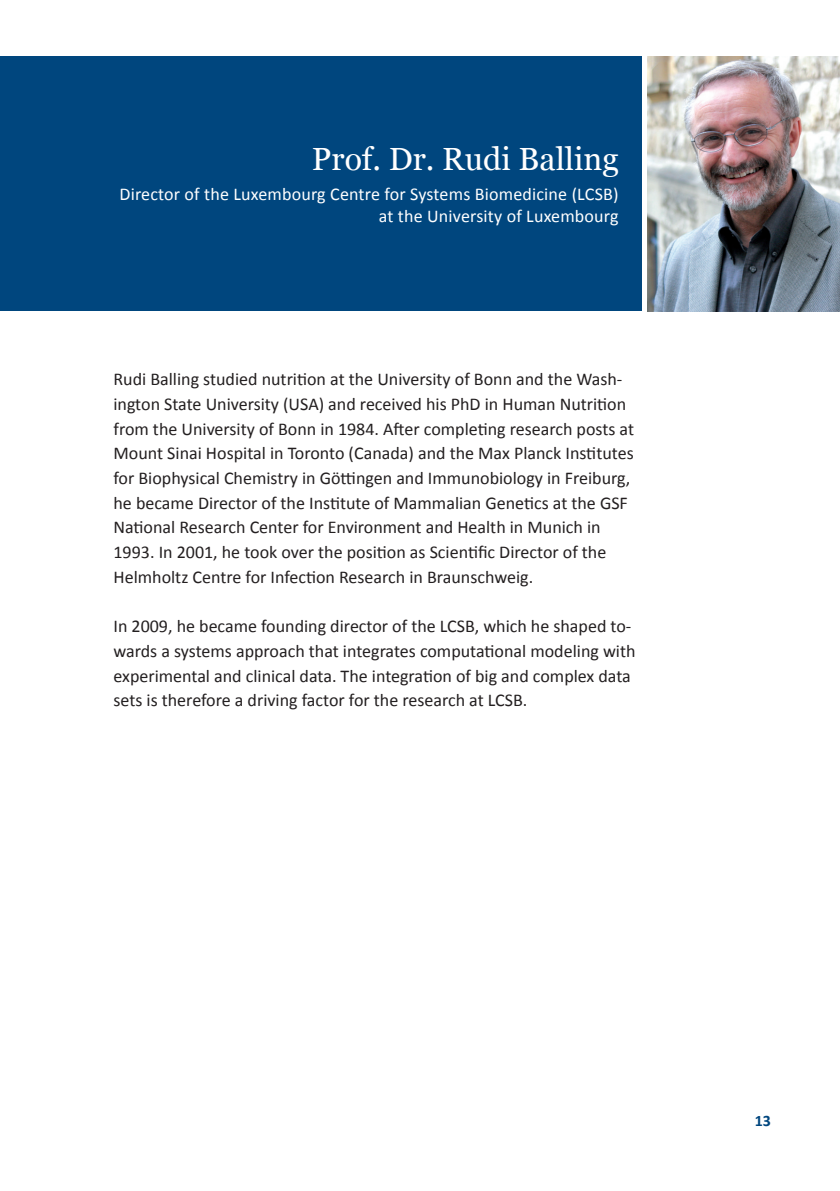
<style>
.page{position:relative;width:840px;height:1191px;background:#fff}
.page>*{position:absolute;margin:0;border:0;box-sizing:border-box;transform-origin:0 0}
.t1{font:32px "Georgia";color:#fff}
.t2{font:18px/24.6px "Calibri";color:#231f20}
.t3{font:18px/21.6px "Calibri";letter-spacing:.01em;color:#fff;text-align:right}
.t4{font:700 16px "Calibri";color:#00467e}
</style>
<div class="page">
<div style="left:0;top:57px;width:641px;height:254px;background:#00467e"></div>
<img style="left:647px;top:57px;width:192px;height:254px">
<h1 class="t1" style="left:312px;top:136px;width:308px">Prof. Dr. Rudi Balling</h1>
<p class="t3" style="left:119px;top:184px;width:500px">Director of the Luxembourg Centre for Systems Biomedicine (LCSB) at the University of Luxembourg</p>
<p class="t2" style="left:113px;top:367px;width:522px">Rudi Balling studied nutrition at the University of Bonn and the Wash&shy;ington State University (USA) and received his PhD in Human Nutrition from the University of Bonn in 1984. After completing research posts at Mount Sinai Hospital in Toronto (Canada) and the Max Planck Institutes for Biophysical Chemistry in Göttingen and Immunobiology in Freiburg, he became Director of the Institute of Mammalian Genetics at the GSF National Research Center for Environment and Health in Munich in 1993. In 2001, he took over the position as Scientific Director of the Helmholtz Centre for Infection Research in Braunschweig.</p>
<p class="t2" style="left:113px;top:614px;width:523px">In 2009, he became founding director of the LCSB, which he shaped to&shy;wards a systems approach that integrates computational modeling with experimental and clinical data. The integration of big and complex data sets is therefore a driving factor for the research at LCSB.</p>
<p class="t4" style="left:754px;top:1110px;width:18px">13</p>
</div>
